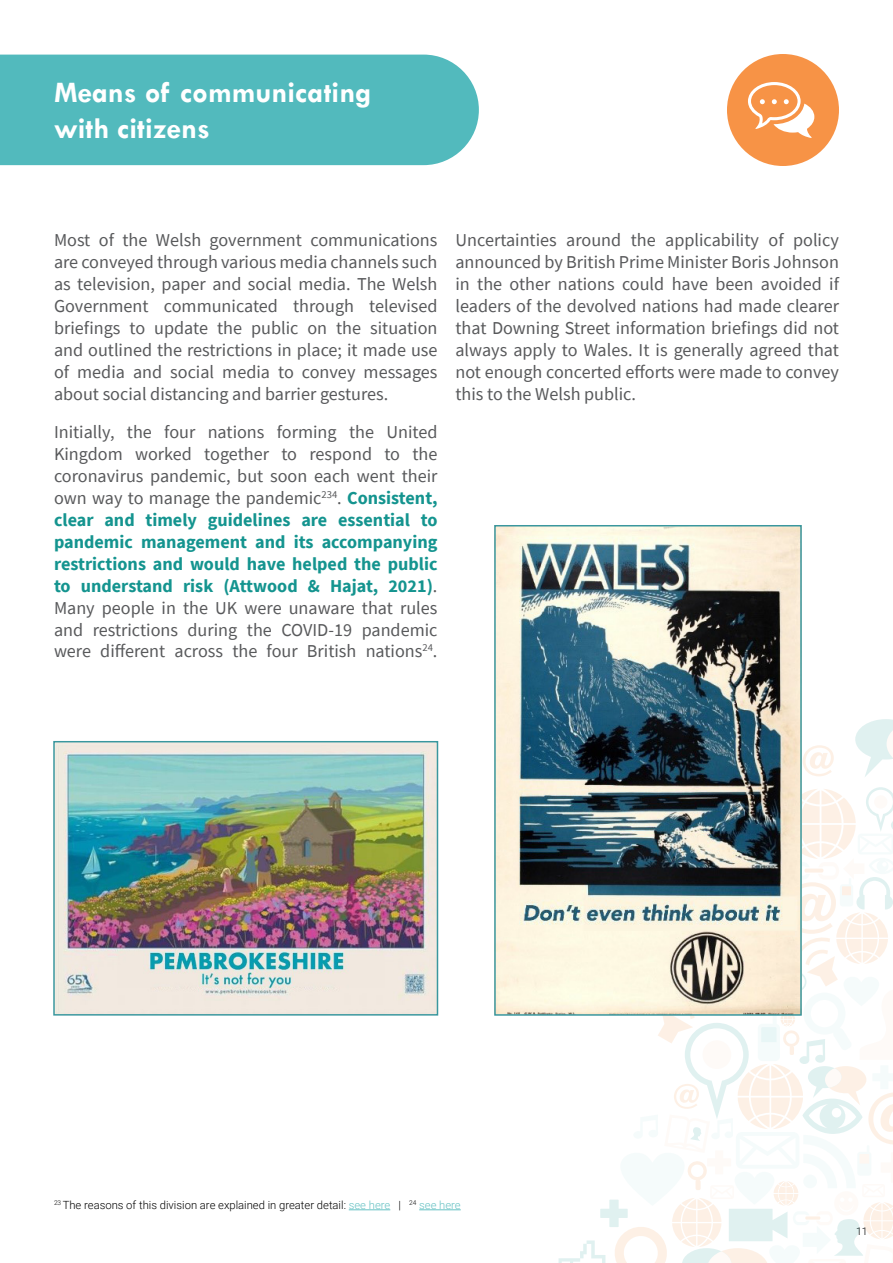
<style>
.page{position:relative;width:893px;height:1263px;background:#fff}
.page>*{position:absolute;margin:0;border:0;box-sizing:border-box;transform-origin:0 0}
.t1{font:700 30px/36px "Tw Cen";color:#fff}
.t2{font:18.15px/21.9px "Source Sans Pro";color:#58595b;text-align:justify}
.t3{font:300 11.25px "Roboto";color:#000}
.t4{font:300 10.5px "Roboto";color:#000}
.s1{font-weight:700;color:#14948f}
.s2{color:#66c2c4}
</style>
<div class="page">
<div style="left:0;top:55px;width:479px;height:110px;background:#52babd"></div>
<div style="left:727px;top:54px;width:112px;height:112px;background:#f79346;border-radius:50%"></div>
<svg style="left:748px;top:82px;width:66px;height:56px"></svg>
<hr style="left:349px;top:1209px;width:41px;height:1px;background:#66c2c4">
<hr style="left:419px;top:1209px;width:42px;height:1px;background:#66c2c4">
<svg style="left:558px;top:719px;width:335px;height:544px"></svg>
<img style="left:56px;top:744px;width:379px;height:268px">
<div style="left:53px;top:741px;width:385px;height:274px;border:2px solid #3a979e"></div>
<img style="left:497px;top:528px;width:302px;height:485px">
<div style="left:494px;top:525px;width:308px;height:491px;border:2px solid #3a979e"></div>
<h1 class="t1" style="left:54px;top:74px;width:319px">Means of communicating with citizens</h1>
<p class="t2" style="left:54px;top:229px;width:385px">Most of the Welsh government communications are conveyed through various media channels such as television, paper and social media. The Welsh Government communicated through televised briefings to update the public on the situation and outlined the restrictions in place; it made use of media and social media to convey messages about social distancing and barrier gestures.</p>
<p class="t2" style="left:54px;top:421px;width:385px">Initially, the four nations forming the United Kingdom worked together to respond to the coronavirus pandemic, but soon each went their own way to manage the pandemic<sup>234</sup>. <span class="s1">Consistent, clear and timely guidelines are essential to pandemic management and its accompanying restrictions and would have helped the public to understand risk (Attwood &amp; Hajat, 2021)</span>.<br>Many people in the UK were unaware that rules and restrictions during the COVID-19 pandemic were different across the four British nations<sup>24</sup>.</p>
<p class="t2" style="left:455px;top:229px;width:385px">Uncertainties around the applicability of policy announced by British Prime Minister Boris Johnson in the other nations could have been avoided if leaders of the devolved nations had made clearer that Downing Street information briefings did not always apply to Wales. It is generally agreed that not enough concerted efforts were made to convey this to the Welsh public.</p>
<p class="t3" style="left:54px;top:1197px;width:408px"><sup>23</sup> The reasons of this division are explained in greater detail: <span class="s2">see here</span> | <sup>24</sup> <span class="s2">see here</span></p>
<p class="t4" style="left:856px;top:1224px;width:13px">11</p>
</div>
